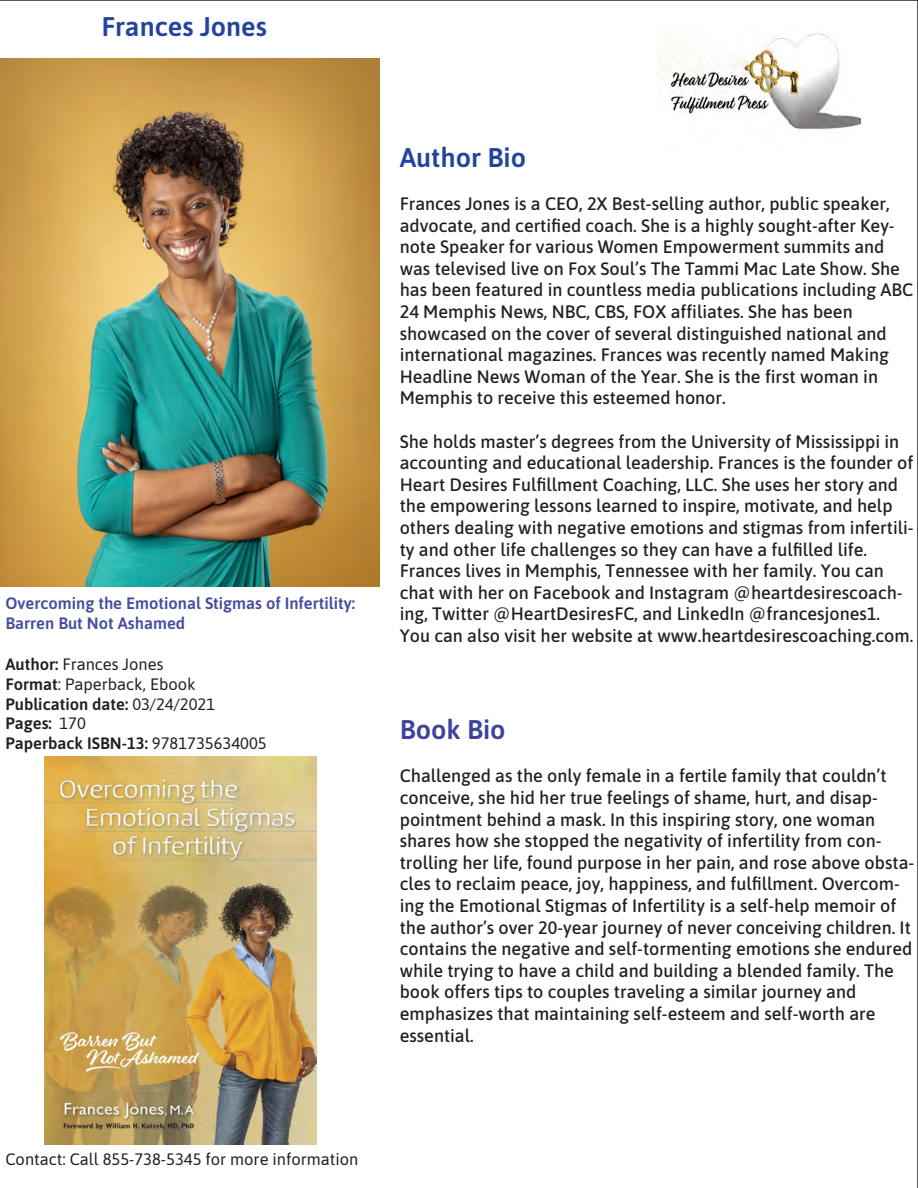
<style>
.page{position:relative;width:918px;height:1188px;background:#fff}
.page>*{position:absolute;margin:0;border:0;box-sizing:border-box;transform-origin:0 0}
.t1{font:600 27px "Asap";color:#23449b}
.t2{font:600 27px "Asap";color:#3d439c}
.t3{font:500 18px/21.6px "Asap";color:#231f20}
.t4{font:16.5px/19.8px "Asap";color:#231f20}
.t5{font:600 16.5px/19.8px "Asap";color:#464da0}
.s1{font-weight:600}
</style>
<div class="page">
<img style="left:44px;top:757px;width:273px;height:387px">
<img style="left:658px;top:33px;width:203px;height:97px">
<img style="left:0;top:59px;width:380px;height:527px">
<h1 class="t1" style="left:102px;top:8px;width:167px">Frances Jones</h1>
<p class="t5" style="left:5px;top:592px;width:351px">Overcoming the Emotional Stigmas of Infertility:<br>Barren But Not Ashamed</p>
<p class="t4" style="left:5px;top:654px;width:263px"><span class="s1">Author:</span> Frances Jones<br><span class="s1">Format</span>: Paperback, Ebook<br><span class="s1">Publication date:</span> 03/24/2021<br><span class="s1">Pages:</span> 170<br><span class="s1">Paperback ISBN-13:</span> 9781735634005</p>
<h1 class="t1" style="left:400px;top:138px;width:128px">Author Bio</h1>
<p class="t3" style="left:400px;top:192px;width:515px">Frances Jones is a CEO, 2X Best-selling author, public speaker, advocate, and certified coach. She is a highly sought-after Key&shy;note Speaker for various Women Empowerment summits and was televised live on Fox Soul’s The Tammi Mac Late Show. She has been featured in countless media publications including ABC 24 Memphis News, NBC, CBS, FOX affiliates. She has been showcased on the cover of several distinguished national and international magazines. Frances was recently named Making Headline News Woman of the Year. She is the first woman in Memphis to receive this esteemed honor.</p>
<p class="t3" style="left:400px;top:430px;width:515px">She holds master’s degrees from the University of Mississippi in accounting and educational leadership. Frances is the founder of Heart Desires Fulfillment Coaching, LLC. She uses her story and the empowering lessons learned to inspire, motivate, and help others dealing with negative emotions and stigmas from infertili&shy;ty and other life challenges so they can have a fulfilled life.<br>Frances lives in Memphis, Tennessee with her family. You can chat with her on Facebook and Instagram @heartdesirescoach&shy;ing, Twitter @HeartDesiresFC, and LinkedIn @francesjones1.<br>You can also visit her website at www.heartdesirescoaching.com.</p>
<h1 class="t2" style="left:400px;top:711px;width:107px">Book Bio</h1>
<p class="t3" style="left:400px;top:764px;width:516px">Challenged as the only female in a fertile family that couldn’t conceive, she hid her true feelings of shame, hurt, and disap&shy;pointment behind a mask. In this inspiring story, one woman shares how she stopped the negativity of infertility from con&shy;trolling her life, found purpose in her pain, and rose above obsta&shy;cles to reclaim peace, joy, happiness, and fulfillment. Overcom&shy;ing the Emotional Stigmas of Infertility is a self-help memoir of the author’s over 20-year journey of never conceiving children. It contains the negative and self-tormenting emotions she endured while trying to have a child and building a blended family. The book offers tips to couples traveling a similar journey and emphasizes that maintaining self-esteem and self-worth are essential.</p>
<p class="t4" style="left:5px;top:1149px;width:355px">Contact: Call 855-738-5345 for more information</p>
</div>
